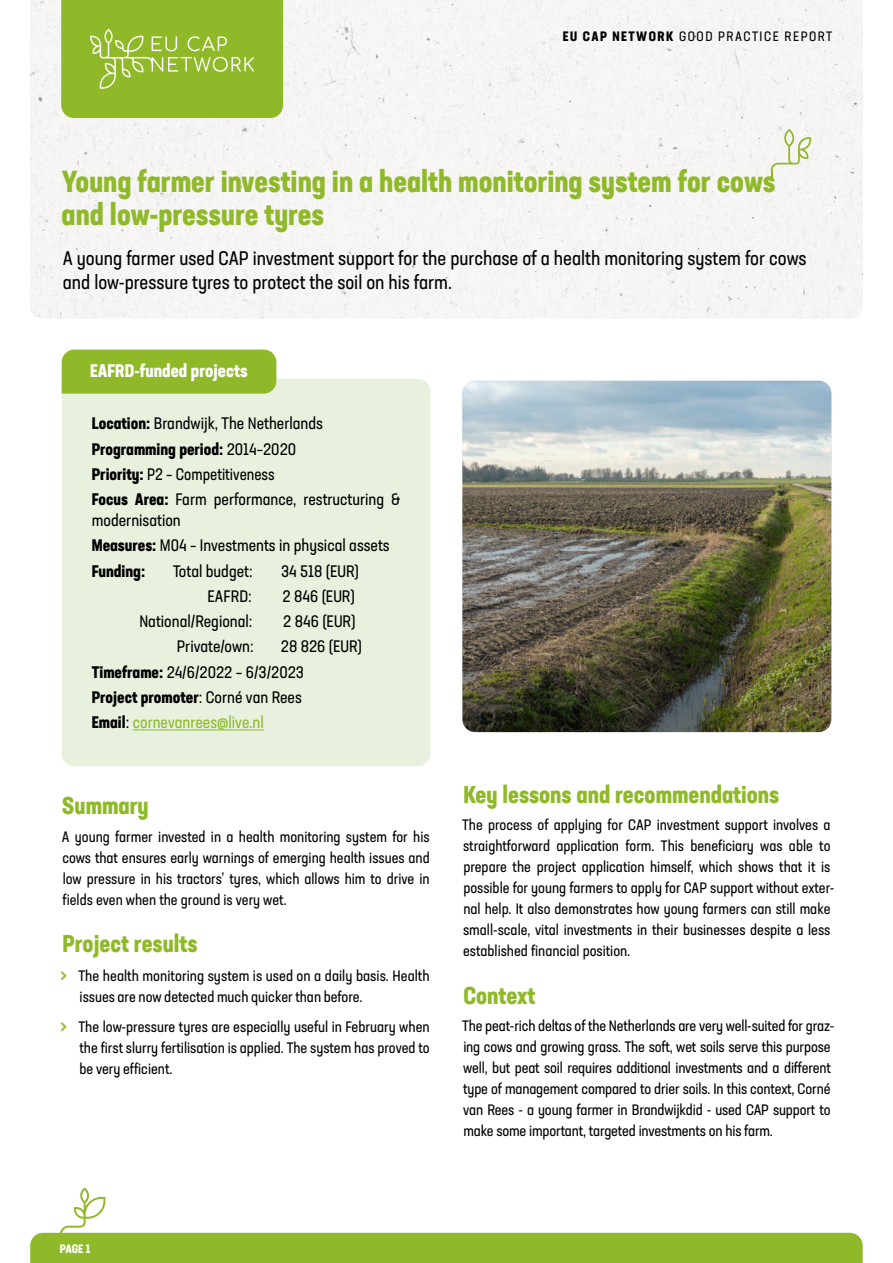
<style>
.page{position:relative;width:893px;height:1263px;background:#fff}
.page>*{position:absolute;margin:0;border:0;box-sizing:border-box;transform-origin:0 0}
.t1{font:700 condensed 30px/33px "Neusa Next Std";color:#8fb929}
.t2{font:700 condensed 24px "Neusa Next Std";color:#8fb929}
.t3{font:condensed 19.5px/24px "Neusa Next Std";color:#000}
.t4{font:700 condensed 18px "Neusa Next Std";color:#fff}
.t5{font:condensed 16.5px/25.2px "Neusa Next Std";color:#000}
.t6{font:condensed 15px/21px "Neusa Next Std";color:#000}
.t7{font:condensed 13.5px "Neusa Next Std";letter-spacing:.11em;color:#000}
.t8{font:700 condensed 12px "Neusa Next Std";color:#fff}
.s1{font-weight:700}
.s2{color:#8fb929}
.s3{font-size:22.5px;color:#8fb929}
</style>
<div class="page">
<svg style="left:30px;top:1187px;width:833px;height:76px"></svg>
<div style="left:30px;top:0;width:833px;height:318px;background:#f7f6f5"></div>
<svg style="left:61px;top:0;width:222px;height:118px;background:#94bc34"></svg>
<div style="left:62px;top:379px;width:369px;height:387px;background:#e8f1de"></div>
<hr style="left:133px;top:729px;width:131px;height:1px;background:#8fb929">
<div style="left:62px;top:349px;width:214px;height:45px;background:#8fb929"></div>
<img style="left:462px;top:381px;width:369px;height:351px">
<svg style="left:771px;top:129px;width:40px;height:50px"></svg>
<p class="t7" style="left:563px;top:27px;width:271px"><span class="s1">EU CAP NETWORK</span> GOOD PRACTICE REPORT</p>
<h1 class="t1" style="left:62px;top:165px;width:715px">Young farmer investing in a health monitoring system for cows and low-pressure tyres</h1>
<h3 class="t3" style="left:63px;top:246px;width:745px">A young farmer used CAP investment support for the purchase of a health monitoring system for cows and low-pressure tyres to protect the soil on his farm.</h3>
<p class="t4" style="left:90px;top:359px;width:159px">EAFRD-funded projects</p>
<p class="t5" style="left:92px;top:411px;width:310px"><span class="s1">Location:</span> Brandwijk, The Netherlands <span class="s1">Programming period:</span> 2014–2020<br><span class="s1">Priority:</span> P2 – Competitiveness<br><span class="s1">Focus Area:</span> Farm performance, restructuring &amp;</p>
<p class="t5" style="left:92px;top:508px;width:299px">modernisation<br><span class="s1">Measures:</span> M04 – Investments in physical assets<br><span class="s1">Funding:</span></p>
<p class="t5" style="left:173px;top:558px;width:81px">Total budget:</p>
<p class="t5" style="left:281px;top:558px;width:80px">34 518 (EUR)</p>
<p class="t5" style="left:207px;top:583px;width:46px">EAFRD:</p>
<p class="t5" style="left:282px;top:583px;width:74px">2 846 (EUR)</p>
<p class="t5" style="left:139px;top:609px;width:115px">National/Regional:</p>
<p class="t5" style="left:283px;top:609px;width:74px">2 846 (EUR)</p>
<p class="t5" style="left:177px;top:634px;width:78px">Private/own:</p>
<p class="t5" style="left:92px;top:634px;width:272px;text-indent:189px">28 826 (EUR)<br><span class="s1">Timeframe:</span> 24/6/2022 – 6/3/2023<br><span class="s1">Project promoter</span>: Corné van Rees<br><span class="s1">Email</span>: <span class="s2">cornevanrees@live.nl</span></p>
<h2 class="t2" style="left:62px;top:790px;width:88px">Summary</h2>
<p class="t6" style="left:62px;top:826px;width:369px;text-align:justify">A young farmer invested in a health monitoring system for his cows that ensures early warnings of emerging health issues and low pressure in his tractors’ tyres, which allows him to drive in fields even when the ground is very wet.</p>
<h2 class="t2" style="left:63px;top:928px;width:136px">Project results</h2>
<p class="t6" style="left:80px;top:965px;width:352px;text-indent:-20px"><span class="s3">&gt;</span> The health monitoring system is used on a daily basis. Health issues are now detected much quicker than before.</p>
<p class="t6" style="left:80px;top:1016px;width:352px;text-align:justify;text-indent:-20px"><span class="s3">&gt;</span> The low-pressure tyres are especially useful in February when the first slurry fertilisation is applied. The system has proved to be very efficient.</p>
<h2 class="t2" style="left:463px;top:779px;width:317px">Key lessons and recommendations</h2>
<p class="t6" style="left:462px;top:814px;width:374px">The process of applying for CAP investment support involves a straightforward application form. This beneficiary was able to prepare the project application himself, which shows that it is possible for young farmers to apply for CAP support without exter&shy;nal help. It also demonstrates how young farmers can still make small-scale, vital investments in their businesses despite a less established financial position.</p>
<h2 class="t2" style="left:463px;top:980px;width:74px">Context</h2>
<p class="t6" style="left:462px;top:1015px;width:374px">The peat-rich deltas of the Netherlands are very well-suited for graz&shy;ing cows and growing grass. The soft, wet soils serve this purpose well, but peat soil requires additional investments and a different type of management compared to drier soils. In this context, Corné van Rees - a young farmer in Brandwijkdid - used CAP support to make some important, targeted investments on his farm.</p>
<p class="t8" style="left:60px;top:1241px;width:32px">PAGE 1</p>
</div>
